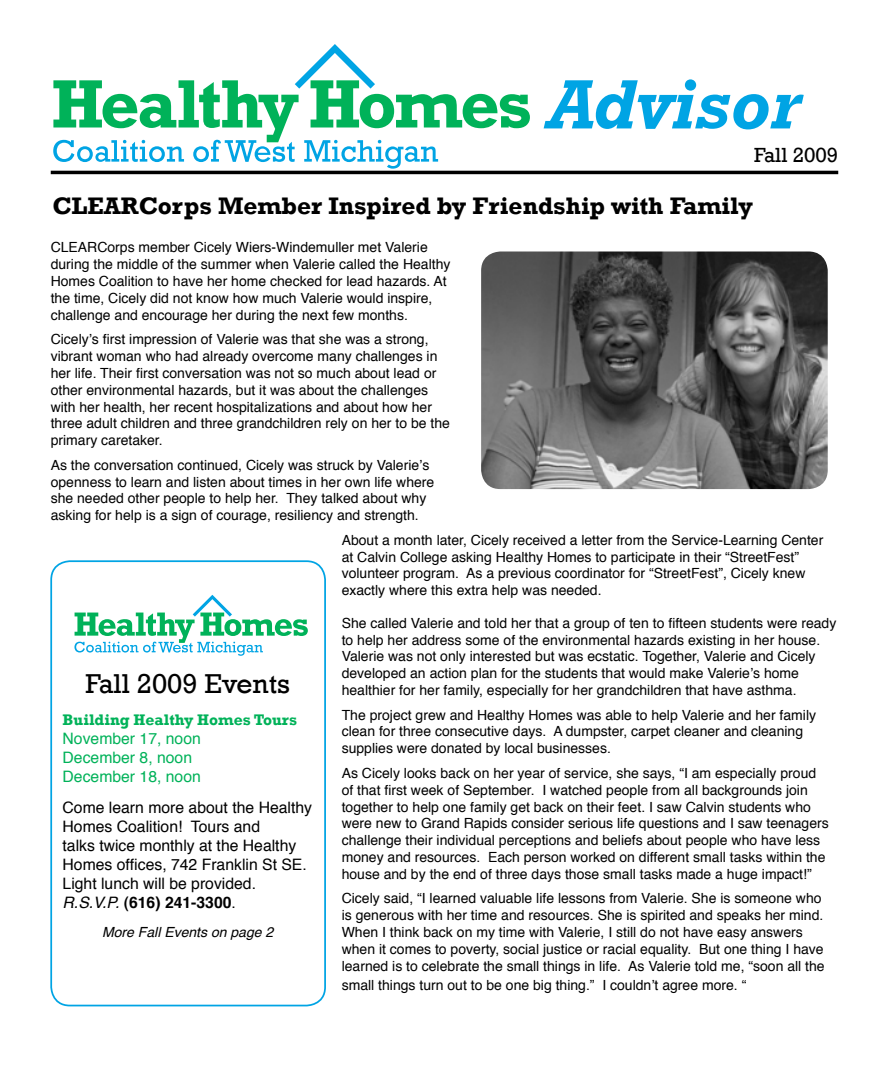
<style>
.page{position:relative;width:882px;height:1071px;background:#fff}
.page>*{position:absolute;margin:0;border:0;box-sizing:border-box;transform-origin:0 0}
.t1{font:italic 700 70.88px "Rockwell";color:#00a4e4}
.t2{font:28px "Rockwell";color:#000}
.t3{font:700 24.5px "Rockwell";color:#000}
.t4{font:21px "Rockwell";color:#000}
.t5{font:15.75px/18.9px "Helvetica";color:#000}
.t6{font:15.75px/18.9px "Helvetica";color:#00b259}
.t7{font:700 15.75px "Rockwell";color:#00b259}
.t8{font:14px/16.8px "Helvetica";color:#000}
.t9{font:italic 14px "Helvetica";color:#000}
.s1{font-style:italic}
.s2{font-weight:700}
</style>
<div class="page">
<svg style="left:53px;top:44px;width:477px;height:125px"></svg>
<hr style="left:51px;top:171px;width:787px;height:3px;background:#000">
<div style="left:50px;top:560px;width:276px;height:446px;border:2px solid #00a4e4;border-radius:19px"></div>
<svg style="left:74px;top:595px;width:234px;height:61px"></svg>
<img style="left:481px;top:252px;width:347px;height:237px">
<h1 class="t1" style="left:546px;top:63px;width:255px">Advisor</h1>
<h3 class="t4" style="left:754px;top:143px;width:86px">Fall 2009</h3>
<h3 class="t3" style="left:52px;top:191px;width:702px">CLEARCorps Member Inspired by Friendship with Family</h3>
<p class="t8" style="left:51px;top:240px;width:401px">CLEARCorps member Cicely Wiers-Windemuller met Valerie during the middle of the summer when Valerie called the Healthy Homes Coalition to have her home checked for lead hazards. At the time, Cicely did not know how much Valerie would inspire, challenge and encourage her during the next few months.</p>
<p class="t8" style="left:51px;top:331px;width:401px">Cicely’s first impression of Valerie was that she was a strong, vibrant woman who had already overcome many challenges in her life. Their first conversation was not so much about lead or other environmental hazards, but it was about the challenges with her health, her recent hospitalizations and about how her three adult children and three grandchildren rely on her to be the primary caretaker.</p>
<p class="t8" style="left:51px;top:457px;width:385px">As the conversation continued, Cicely was struck by Valerie’s openness to learn and listen about times in her own life where she needed other people to help her. They talked about why asking for help is a sign of courage, resiliency and strength.</p>
<p class="t8" style="left:342px;top:532px;width:483px">About a month later, Cicely received a letter from the Service-Learning Center at Calvin College asking Healthy Homes to participate in their “StreetFest” volunteer program. As a previous coordinator for “StreetFest”, Cicely knew exactly where this extra help was needed.</p>
<p class="t8" style="left:342px;top:615px;width:496px">She called Valerie and told her that a group of ten to fifteen students were ready to help her address some of the environmental hazards existing in her house.<br>Valerie was not only interested but was ecstatic. Together, Valerie and Cicely developed an action plan for the students that would make Valerie’s home healthier for her family, especially for her grandchildren that have asthma.</p>
<p class="t8" style="left:342px;top:707px;width:476px">The project grew and Healthy Homes was able to help Valerie and her family clean for three consecutive days. A dumpster, carpet cleaner and cleaning supplies were donated by local businesses.</p>
<p class="t8" style="left:342px;top:765px;width:489px">As Cicely looks back on her year of service, she says, “I am especially proud of that first week of September. I watched people from all backgrounds join together to help one family get back on their feet. I saw Calvin students who were new to Grand Rapids consider serious life questions and I saw teenagers challenge their individual perceptions and beliefs about people who have less money and resources. Each person worked on different small tasks within the house and by the end of three days those small tasks made a huge impact!”</p>
<p class="t8" style="left:342px;top:891px;width:484px">Cicely said, “I learned valuable life lessons from Valerie. She is someone who is generous with her time and resources. She is spirited and speaks her mind.<br>When I think back on my time with Valerie, I still do not have easy answers when it comes to poverty, social justice or racial equality. But one thing I have learned is to celebrate the small things in life. As Valerie told me, “soon all the</p>
<p class="t8" style="left:342px;top:977px;width:406px">small things turn out to be one big thing.” I couldn’t agree more. “</p>
<h2 class="t2" style="left:85px;top:668px;width:206px">Fall 2009 Events</h2>
<p class="t7" style="left:63px;top:710px;width:236px">Building Healthy Homes Tours</p>
<p class="t6" style="left:63px;top:729px;width:140px">November 17, noon<br>December 8, noon<br>December 18, noon</p>
<p class="t5" style="left:63px;top:799px;width:251px">Come learn more about the Healthy<br>Homes Coalition! Tours and<br>talks twice monthly at the Healthy<br>Homes offices, 742 Franklin St SE.<br>Light lunch will be provided.<br><span class="s1">R.S.V.P.</span> <span class="s2">(616) 241-3300</span>.</p>
<p class="t9" style="left:102px;top:921px;width:173px">More Fall Events on page 2</p>
</div>
